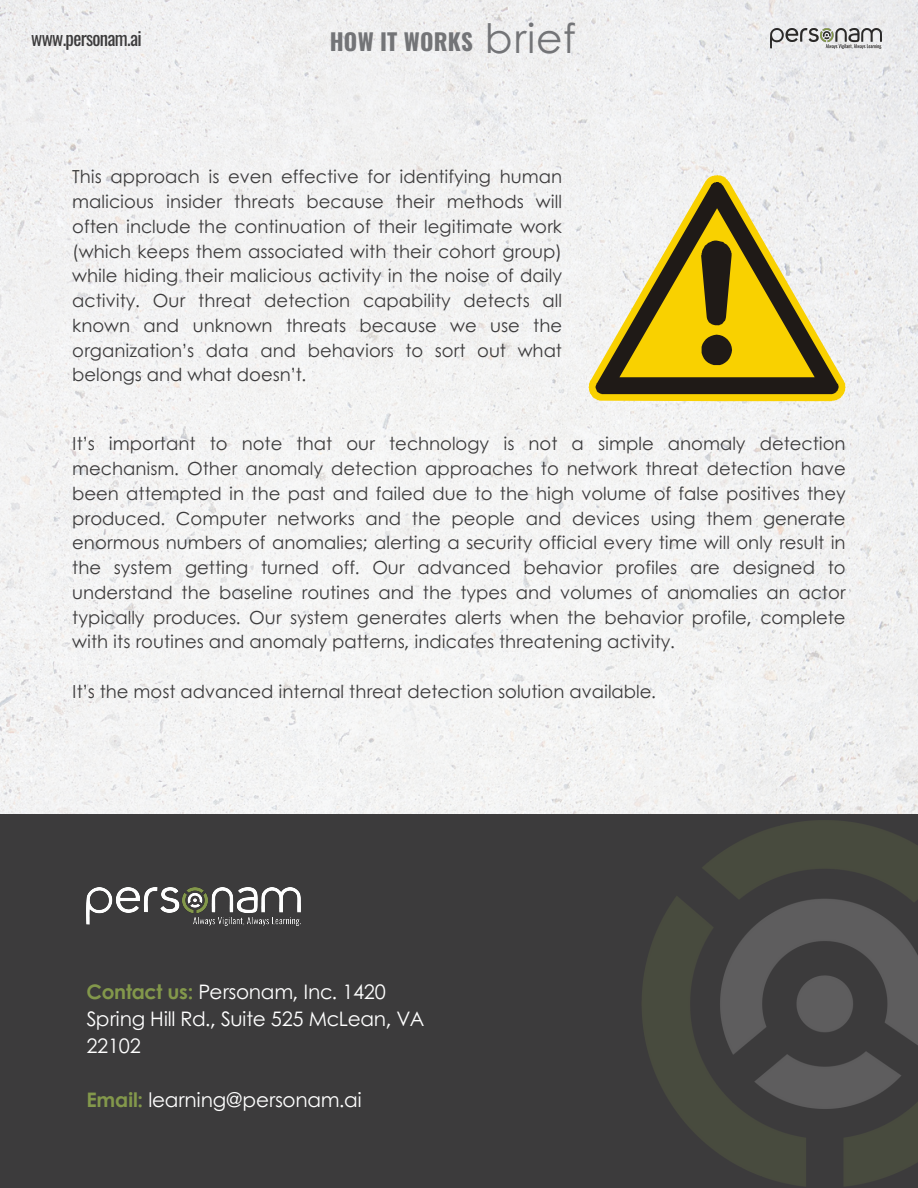
<style>
.page{position:relative;width:918px;height:1188px;background:#fff}
.page>*{position:absolute;margin:0;border:0;box-sizing:border-box;transform-origin:0 0}
.t1{font:40.65px "Century Gothic";letter-spacing:.01em;color:#737477}
.t2{font:700 22.95px "Oswald";letter-spacing:.01em;color:#737477}
.t3{font:19.95px/27px "Century Gothic";letter-spacing:-.015em;color:#fff}
.t4{font:19.05px "Oswald";letter-spacing:-.035em;color:#3c3b3c}
.t5{font:18px/24.8px "Century Gothic";color:#3c3b3c;text-align:justify}
.s1{font-weight:700;color:#83984b}
</style>
<div class="page">
<div style="left:0;top:0;width:918px;height:814px;background:#f2f2f2"></div>
<img style="left:770px;top:28px;width:112px;height:21px">
<svg style="left:589px;top:175px;width:257px;height:226px;fill:#f2eeef"></svg>
<svg style="left:596px;top:182px;width:243px;height:212px"></svg>
<svg style="left:701px;top:241px;width:31px;height:124px;background:#5e4f10"></svg>
<div style="left:0;top:814px;width:918px;height:374px;background:#3c3b3c"></div>
<img style="left:642px;top:820px;width:276px;height:366px">
<img style="left:86px;top:887px;width:214px;height:39px">
<h1 class="t4" style="left:31px;top:23px;width:112px">www.personam.ai</h1>
<h4 class="t2" style="left:330px;top:23px;width:145px">HOW IT WORKS</h4>
<p class="t1" style="left:485px;top:7px;width:93px">brief</p>
<p class="t5" style="left:72px;top:164px;width:491px">This approach is even effective for identifying human malicious insider threats because their methods will often include the continuation of their legitimate work (which keeps them associated with their cohort group) while hiding their malicious activity in the noise of daily activity. Our threat detection capability detects all known and unknown threats because we use the organization’s data and behaviors to sort out what belongs and what doesn’t.</p>
<h4 class="t5" style="left:72px;top:431px;width:775px">It’s important to note that our technology is not a simple anomaly detection mechanism. Other anomaly detection approaches to network threat detection have been attempted in the past and failed due to the high volume of false positives they produced. Computer networks and the people and devices using them generate enormous numbers of anomalies; alerting a security official every time will only result in the system getting turned off. Our advanced behavior profiles are designed to understand the baseline routines and the types and volumes of anomalies an actor typically produces. Our system generates alerts when the behavior profile, complete with its routines and anomaly patterns, indicates threatening activity.</h4>
<h4 class="t5" style="left:72px;top:678px;width:585px">It’s the most advanced internal threat detection solution available.</h4>
<p class="t3" style="left:86px;top:977px;width:339px"><span class="s1">Contact us:</span> Personam, Inc. 1420<br>Spring Hill Rd., Suite 525 McLean, VA<br>22102</p>
<h3 class="t3" style="left:86px;top:1085px;width:277px"><span class="s1">Email:</span> learning@personam.ai</h3>
</div>
